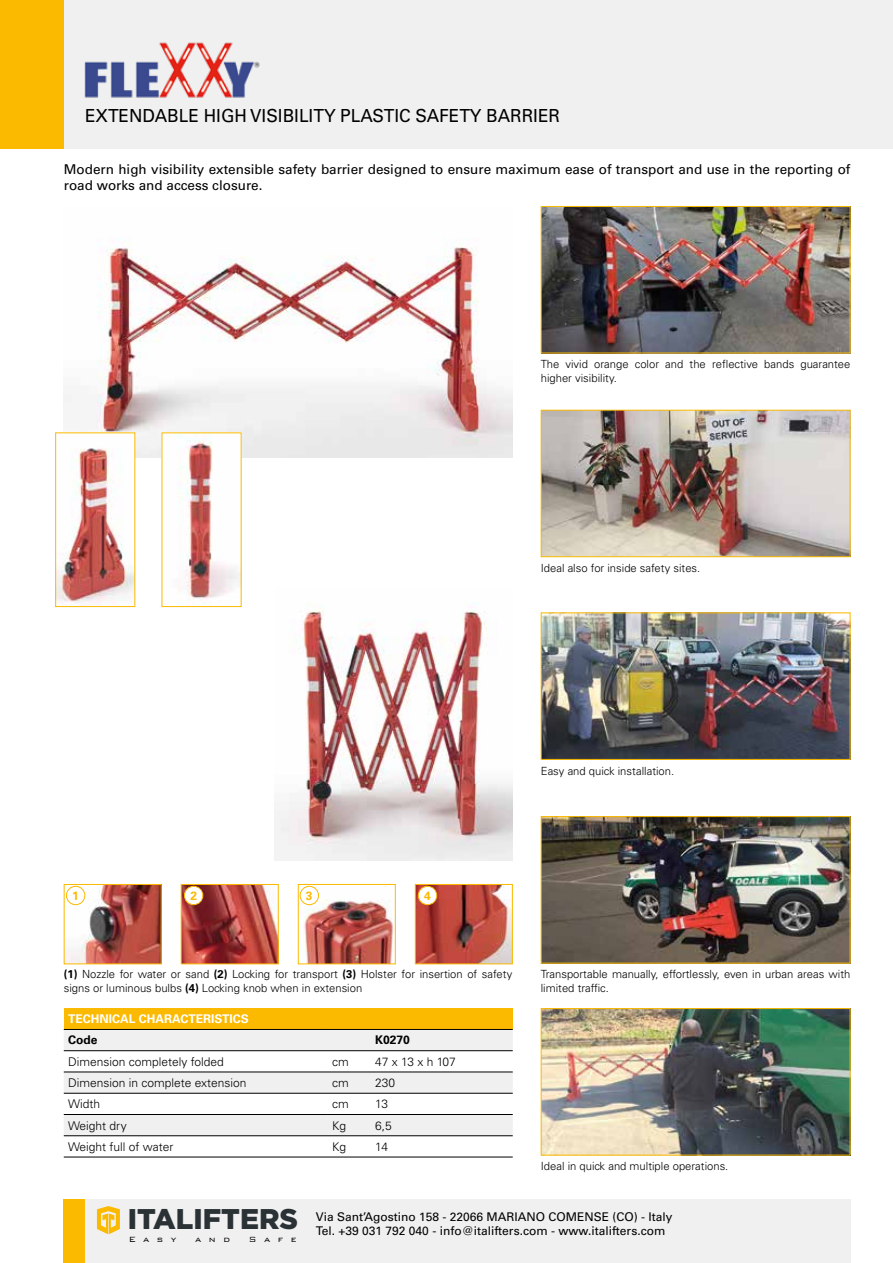
<style>
.page{position:relative;width:893px;height:1263px;background:#fff}
.page>*{position:absolute;margin:0;border:0;box-sizing:border-box;transform-origin:0 0}
.t1{font:900 28.5px "Gotham";color:#2a3236}
.t2{font:18px "Univers LT Std";color:#000;scale:.96 1}
.t3{font:13.5px/16.2px "Univers LT Std";color:#000}
.t4{font:300 12px "Univers LT Std";color:#000}
.t5{font:12px/14.4px "Univers LT Std";color:#000}
.t6{font:700 12px "Univers LT Std";color:#fff}
.t7{font:300 12px "Bank Gothic";color:#000}
.t8{font:700 12px "Univers LT Std";color:#000}
.t9{font:700 12px "Univers LT Std";color:#fbba00}
.t10{font:300 11.25px/13.5px "Univers LT Std";color:#000}
.t11{font:300 10.05px "Bank Gothic";letter-spacing:.74em;color:#000}
.t12{font:8.85px "Avenir Next";color:#2a3236}
.s1{font-weight:700}
</style>
<div class="page">
<div style="left:0;top:0;width:893px;height:149px;background:#f0f0f0"></div>
<div style="left:0;top:0;width:64px;height:149px;background:#fbba00"></div>
<img style="left:84px;top:42px;width:176px;height:56px">
<img style="left:64px;top:238px;width:449px;height:219px">
<img style="left:543px;top:208px;width:305px;height:143px">
<div style="left:541px;top:206px;width:309px;height:147px;border:1px solid #fbba00"></div>
<img style="left:543px;top:614px;width:305px;height:144px">
<div style="left:541px;top:612px;width:309px;height:148px;border:1px solid #fbba00"></div>
<img style="left:543px;top:412px;width:305px;height:143px">
<div style="left:541px;top:410px;width:309px;height:147px;border:1px solid #fbba00"></div>
<img style="left:543px;top:818px;width:305px;height:143px">
<div style="left:541px;top:816px;width:309px;height:147px;border:1px solid #fbba00"></div>
<img style="left:543px;top:1010px;width:305px;height:143px">
<div style="left:541px;top:1008px;width:309px;height:147px;border:1px solid #fbba00"></div>
<img style="left:57px;top:434px;width:76px;height:171px">
<div style="left:55px;top:432px;width:80px;height:175px;border:1px solid #fbba00"></div>
<img style="left:66px;top:886px;width:94px;height:76px">
<div style="left:64px;top:884px;width:98px;height:80px;border:1px solid #fbba00"></div>
<img style="left:183px;top:886px;width:94px;height:76px">
<div style="left:181px;top:884px;width:98px;height:80px;border:1px solid #fbba00"></div>
<img style="left:300px;top:886px;width:94px;height:76px">
<div style="left:298px;top:884px;width:98px;height:80px;border:1px solid #fbba00"></div>
<img style="left:417px;top:886px;width:94px;height:76px">
<div style="left:415px;top:884px;width:98px;height:80px;border:1px solid #fbba00"></div>
<img style="left:164px;top:434px;width:76px;height:165px">
<img style="left:274px;top:603px;width:238px;height:257px">
<div style="left:66px;top:886px;width:19px;height:19px;background:#fff;border-radius:50%"></div>
<div style="left:66px;top:886px;width:19px;height:19px;border:1px solid #fbba00;border-radius:50%"></div>
<div style="left:184px;top:886px;width:19px;height:19px;background:#fff;border-radius:50%"></div>
<div style="left:184px;top:886px;width:19px;height:19px;border:1px solid #fbba00;border-radius:50%"></div>
<div style="left:300px;top:886px;width:18px;height:19px;background:#fff;border-radius:50%"></div>
<div style="left:300px;top:886px;width:19px;height:19px;border:1px solid #fbba00;border-radius:50%"></div>
<div style="left:418px;top:886px;width:19px;height:19px;background:#fff;border-radius:50%"></div>
<div style="left:418px;top:886px;width:19px;height:19px;border:1px solid #fbba00;border-radius:50%"></div>
<div style="left:85px;top:1199px;width:765px;height:64px;background:#f0f0f0"></div>
<div style="left:64px;top:1199px;width:21px;height:64px;background:#fbba00"></div>
<svg style="left:97px;top:1206px;width:23px;height:28px"></svg>
<div style="left:64px;top:1008px;width:449px;height:21px;background:#fbba00"></div>
<svg style="left:64px;top:1030px;width:449px;height:105px;fill:#f0f0f0"></svg>
<hr style="left:64px;top:1072px;width:264px;height:1px;background:#000">
<hr style="left:328px;top:1072px;width:43px;height:1px;background:#000">
<hr style="left:371px;top:1072px;width:142px;height:1px;background:#000">
<hr style="left:64px;top:1114px;width:264px;height:1px;background:#000">
<hr style="left:328px;top:1114px;width:43px;height:1px;background:#000">
<hr style="left:371px;top:1114px;width:142px;height:1px;background:#000">
<hr style="left:64px;top:1157px;width:264px;height:1px;background:#000">
<hr style="left:328px;top:1157px;width:43px;height:1px;background:#000">
<hr style="left:371px;top:1157px;width:142px;height:1px;background:#000">
<hr style="left:64px;top:1029px;width:264px;height:1px;background:#000">
<hr style="left:328px;top:1029px;width:43px;height:1px;background:#000">
<hr style="left:371px;top:1029px;width:142px;height:1px;background:#000">
<hr style="left:64px;top:1050px;width:264px;height:1px;background:#000">
<hr style="left:328px;top:1050px;width:43px;height:1px;background:#000">
<hr style="left:371px;top:1050px;width:142px;height:1px;background:#000">
<hr style="left:64px;top:1093px;width:264px;height:1px;background:#000">
<hr style="left:328px;top:1093px;width:43px;height:1px;background:#000">
<hr style="left:371px;top:1093px;width:142px;height:1px;background:#000">
<hr style="left:64px;top:1135px;width:264px;height:1px;background:#000">
<hr style="left:328px;top:1135px;width:43px;height:1px;background:#000">
<hr style="left:371px;top:1135px;width:142px;height:1px;background:#000">
<h2 class="t2" style="left:85px;top:105px;width:496px">EXTENDABLE HIGH VISIBILITY PLASTIC SAFETY BARRIER</h2>
<p class="t3" style="left:64px;top:161px;width:788px">Modern high visibility extensible safety barrier designed to ensure maximum ease of transport and use in the reporting of road works and access closure.</p>
<p class="t10" style="left:541px;top:358px;width:311px">The vivid orange color and the reflective bands guarantee higher visibility.</p>
<p class="t10" style="left:541px;top:561px;width:161px">Ideal also for inside safety sites.</p>
<p class="t10" style="left:541px;top:764px;width:135px">Easy and quick installation.</p>
<p class="t9" style="left:72px;top:888px;width:8px">1</p>
<p class="t9" style="left:190px;top:888px;width:8px">2</p>
<p class="t9" style="left:306px;top:888px;width:8px">3</p>
<p class="t9" style="left:424px;top:888px;width:8px">4</p>
<p class="t10" style="left:64px;top:968px;width:450px"><span class="s1">(1)</span> Nozzle for water or sand <span class="s1">(2)</span> Locking for transport <span class="s1">(3)</span> Holster for insertion of safety signs or luminous bulbs <span class="s1">(4)</span> Locking knob when in extension</p>
<p class="t6" style="left:68px;top:1012px;width:182px">TECHNICAL CHARACTERISTICS</p>
<p class="t8" style="left:68px;top:1033px;width:31px">Code</p>
<p class="t8" style="left:375px;top:1033px;width:36px">K0270</p>
<p class="t4" style="left:68px;top:1054px;width:157px">Dimension completely folded</p>
<p class="t4" style="left:332px;top:1054px;width:18px">cm</p>
<p class="t4" style="left:375px;top:1054px;width:82px">47 x 13 x h 107</p>
<p class="t4" style="left:68px;top:1075px;width:180px">Dimension in complete extension</p>
<p class="t4" style="left:332px;top:1075px;width:18px">cm</p>
<p class="t4" style="left:375px;top:1075px;width:22px">230</p>
<p class="t4" style="left:68px;top:1097px;width:34px">Width</p>
<p class="t4" style="left:332px;top:1097px;width:18px">cm</p>
<p class="t4" style="left:375px;top:1097px;width:14px">13</p>
<p class="t4" style="left:68px;top:1118px;width:60px">Weight dry</p>
<p class="t4" style="left:332px;top:1118px;width:16px">Kg</p>
<p class="t4" style="left:375px;top:1118px;width:18px">6,5</p>
<p class="t4" style="left:68px;top:1139px;width:107px">Weight full of water</p>
<p class="t4" style="left:332px;top:1139px;width:16px">Kg</p>
<p class="t4" style="left:375px;top:1139px;width:14px">14</p>
<p class="t10" style="left:541px;top:968px;width:311px">Transportable manually, effortlessly, even in urban areas with limited traffic.</p>
<p class="t10" style="left:541px;top:1160px;width:189px">Ideal in quick and multiple operations.</p>
<h1 class="t1" style="left:128px;top:1203px;width:172px">ITALIFTERS</h1>
<p class="t11" style="left:129px;top:1232px;width:49px">Easy</p>
<p class="t11" style="left:195px;top:1232px;width:37px">and</p>
<p class="t11" style="left:249px;top:1232px;width:49px">Safe</p>
<p class="t12" style="left:248px;top:1231px;width:52px">Cover Lifters</p>
<p class="t7" style="left:418px;top:1201px;width:123px">www.italifters.com</p>
<p class="t5" style="left:316px;top:1209px;width:358px">Via Sant’Agostino 158 - 22066 MARIANO COMENSE (CO) - Italy<br>Tel. +39 031 792 040 - info@italifters.com - www.italifters.com</p>
</div>
